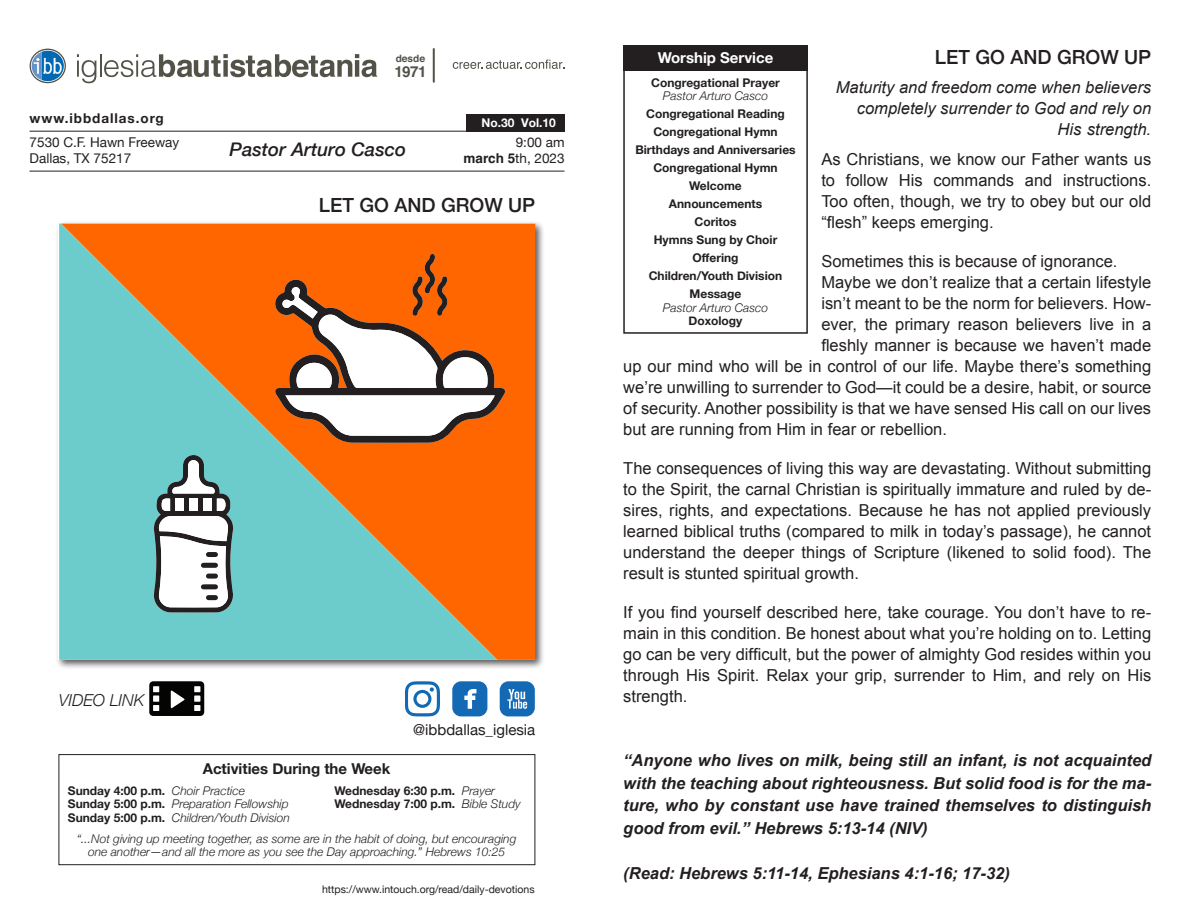
<style>
.page{position:relative;width:1188px;height:918px;background:#fff}
.page>*{position:absolute;margin:0;border:0;box-sizing:border-box;transform-origin:0 0}
.t1{font:500 19.5px "Helvetica Neue";color:#231f20}
.t2{font:italic 500 18.75px "Helvetica Neue";color:#231f20}
.t3{font:16.5px/21px "Arial";color:#231f20;text-align:justify}
.t4{font:italic 700 16.5px/22.5px "Arial";color:#231f20;text-align:justify}
.t5{font:italic 16.5px/21px "Arial";color:#231f20;text-align:right}
.t6{font:italic 300 16.5px "Helvetica Neue";color:#231f20}
.t7{font:700 15.15px "Helvetica";color:#535249}
.t8{font:700 15px "Helvetica Neue";color:#231f20}
.t9{font:15px "Helvetica Neue";color:#231f20}
.t10{font:700 15px "Helvetica Neue";color:#fff}
.t11{font:13.5px/16.2px "Helvetica Neue";color:#231f20;text-align:right}
.t12{font:700 13.5px "Helvetica Neue";letter-spacing:.07em;color:#231f20}
.t13{font:700 12px "Helvetica Neue";color:#231f20}
.t14{font:italic 300 12px/13.5px "Helvetica Neue";color:#231f20;text-align:center}
.t15{font:700 12px "Helvetica Neue";color:#fff}
.t16{font:10.5px "Helvetica Neue";color:#231f20}
.t17{font:700 10.05px "Helvetica";color:#535249}
.s1{font-family:"Helvetica";font-weight:700}
.s2{font-weight:300;font-style:italic}
.s3{font-weight:700;font-style:normal}
.s4{font-style:italic}
</style>
<div class="page">
<svg style="left:77px;top:54px;width:19px;height:29px"></svg>
<hr style="left:100px;top:54px;width:2px;height:23px;background:#535249">
<svg style="left:104px;top:54px;width:273px;height:23px"></svg>
<hr style="left:433px;top:49px;width:2px;height:33px;background:#535249">
<svg style="left:453px;top:60px;width:111px;height:9px"></svg>
<svg style="left:30px;top:49px;width:36px;height:34px"></svg>
<svg style="left:31px;top:50px;width:34px;height:32px"></svg>
<svg style="left:32px;top:51px;width:32px;height:30px"></svg>
<hr style="left:30px;top:131px;width:534px;height:1px;background:#231f20">
<hr style="left:30px;top:171px;width:534px;height:1px;background:#231f20">
<div style="left:466px;top:114px;width:99px;height:18px;background:#231f20"></div>
<svg style="left:500px;top:681px;width:35px;height:35px"></svg>
<svg style="left:405px;top:681px;width:35px;height:35px"></svg>
<svg style="left:150px;top:681px;width:54px;height:35px;background:#363735"></svg>
<div style="left:59px;top:754px;width:476px;height:111px;border:1px solid #231f20"></div>
<div style="left:623px;top:63px;width:185px;height:271px;border:2px solid #231f20"></div>
<div style="left:623px;top:46px;width:185px;height:25px;background:#231f20"></div>
<svg style="left:452px;top:681px;width:35px;height:35px"></svg>
<div style="left:55px;top:220px;width:490px;height:450px;background:#231f20;opacity:.75"></div>
<div style="left:497px;top:224px;width:38px;height:436px;background:#f60"></div>
<svg style="left:59px;top:224px;width:438px;height:436px;background:#a5a47d"></svg>
<svg style="left:274px;top:254px;width:232px;height:189px"></svg>
<svg style="left:153px;top:454px;width:81px;height:159px"></svg>
<p class="t17" style="left:396px;top:50px;width:31px">desde</p>
<p class="t7" style="left:395px;top:59px;width:34px">1971</p>
<p class="t12" style="left:30px;top:108px;width:136px">www.ibbdallas.org</p>
<p class="t15" style="left:482px;top:113px;width:76px">No.30 Vol.10</p>
<p class="t11" style="left:30px;top:135px;width:151px">7530 C.F. Hawn Freeway</p>
<p class="t11" style="left:30px;top:151px;width:103px">Dallas, TX 75217</p>
<p class="t2" style="left:230px;top:133px;width:178px">Pastor Arturo Casco</p>
<p class="t11" style="left:464px;top:135px;width:103px">9:00 am<br><span class="s1">march 5</span>th, 2023</p>
<p class="t1" style="left:319px;top:190px;width:218px">LET GO AND GROW UP</p>
<p class="t6" style="left:59px;top:687px;width:87px">VIDEO LINK</p>
<p class="t9" style="left:413px;top:719px;width:123px">@ibbdallas_iglesia</p>
<p class="t8" style="left:203px;top:757px;width:189px">Activities During the Week</p>
<p class="t13" style="left:68px;top:781px;width:178px">Sunday 4:00 p.m. <span class="s2">Choir Practice</span></p>
<p class="t13" style="left:335px;top:781px;width:162px">Wednesday 6:30 p.m. <span class="s2">Prayer</span></p>
<p class="t14" style="left:68px;top:797px;width:222px"><span class="s3">Sunday 5:00 p.m.</span> Preparation Fellowship</p>
<p class="t13" style="left:335px;top:795px;width:188px">Wednesday 7:00 p.m. <span class="s2">Bible Study</span></p>
<p class="t14" style="left:68px;top:810px;width:224px"><span class="s3">Sunday 5:00 p.m.</span> Children/Youth Division</p>
<p class="t14" style="left:77px;top:831px;width:441px">“...Not giving up meeting together, as some are in the habit of doing, but encouraging one another—and all the more as you see the Day approaching.” Hebrews 10:25</p>
<p class="t16" style="left:322px;top:881px;width:214px">https://www.intouch.org/read/daily-devotions</p>
<p class="t1" style="left:935px;top:41px;width:218px">LET GO AND GROW UP</p>
<p class="t5" style="left:836px;top:76px;width:317px">Maturity and freedom come when believers completely surrender to God and rely on</p>
<p class="t3" style="left:821px;top:114px;width:331px;line-height:30px;text-align:right"><span class="s4">His strength.<br></span>As Christians, we know our Father wants us</p>
<p class="t3" style="left:821px;top:169px;width:331px">to follow His commands and instructions.<br>Too often, though, we try to obey but our old “flesh” keeps emerging.</p>
<p class="t3" style="left:821px;top:250px;width:298px">Sometimes this is because of ignorance.</p>
<p class="t3" style="left:821px;top:271px;width:331px">Maybe we don’t realize that a certain lifestyle</p>
<p class="t3" style="left:821px;top:292px;width:331px">isn’t meant to be the norm for believers. How-</p>
<p class="t3" style="left:821px;top:313px;width:331px">ever, the primary reason believers live in a</p>
<p class="t3" style="left:821px;top:334px;width:331px">fleshly manner is because we haven’t made</p>
<p class="t3" style="left:623px;top:355px;width:529px">up our mind who will be in control of our life. Maybe there’s something</p>
<p class="t3" style="left:623px;top:376px;width:530px">we’re unwilling to surrender to God—it could be a desire, habit, or source</p>
<p class="t3" style="left:623px;top:397px;width:529px">of security. Another possibility is that we have sensed His call on our lives</p>
<p class="t3" style="left:623px;top:418px;width:325px">but are running from Him in fear or rebellion.</p>
<p class="t3" style="left:623px;top:457px;width:530px">The consequences of living this way are devastating. Without submitting to the Spirit, the carnal Christian is spiritually immature and ruled by de&shy;sires, rights, and expectations. Because he has not applied previously learned biblical truths (compared to milk in today’s passage), he cannot understand the deeper things of Scripture (likened to solid food). The result is stunted spiritual growth.</p>
<p class="t3" style="left:623px;top:601px;width:529px">If you find yourself described here, take courage. You don’t have to re&shy;main in this condition. Be honest about what you’re holding on to. Letting go can be very difficult, but the power of almighty God resides within you through His Spirit. Relax your grip, surrender to Him, and rely on His strength.</p>
<p class="t10" style="left:658px;top:46px;width:117px">Worship Service</p>
<p class="t13" style="left:651px;top:73px;width:130px">Congregational Prayer</p>
<p class="t14" style="left:663px;top:89px;width:107px">Pastor Arturo Casco</p>
<p class="t13" style="left:646px;top:105px;width:140px">Congregational Reading</p>
<p class="t13" style="left:653px;top:123px;width:126px">Congregational Hymn</p>
<p class="t13" style="left:635px;top:141px;width:162px">Birthdays and Anniversaries</p>
<p class="t13" style="left:653px;top:159px;width:126px">Congregational Hymn</p>
<p class="t13" style="left:689px;top:177px;width:54px">Welcome</p>
<p class="t13" style="left:669px;top:195px;width:95px">Announcements</p>
<p class="t13" style="left:695px;top:213px;width:43px">Coritos</p>
<p class="t13" style="left:654px;top:231px;width:125px">Hymns Sung by Choir</p>
<p class="t13" style="left:693px;top:249px;width:48px">Offering</p>
<p class="t13" style="left:649px;top:267px;width:135px">Children/Youth Division</p>
<p class="t13" style="left:690px;top:285px;width:53px">Message</p>
<p class="t14" style="left:663px;top:300px;width:107px">Pastor Arturo Casco</p>
<p class="t13" style="left:689px;top:312px;width:55px">Doxology</p>
<p class="t4" style="left:623px;top:750px;width:530px">“Anyone who lives on milk, being still an infant, is not acquainted with the teaching about righteousness. But solid food is for the ma&shy;ture, who by constant use have trained themselves to distinguish good from evil.” Hebrews 5:13-14 (NIV)</p>
<p class="t4" style="left:623px;top:862px;width:388px">(Read: Hebrews 5:11-14, Ephesians 4:1-16; 17-32)</p>
</div>
